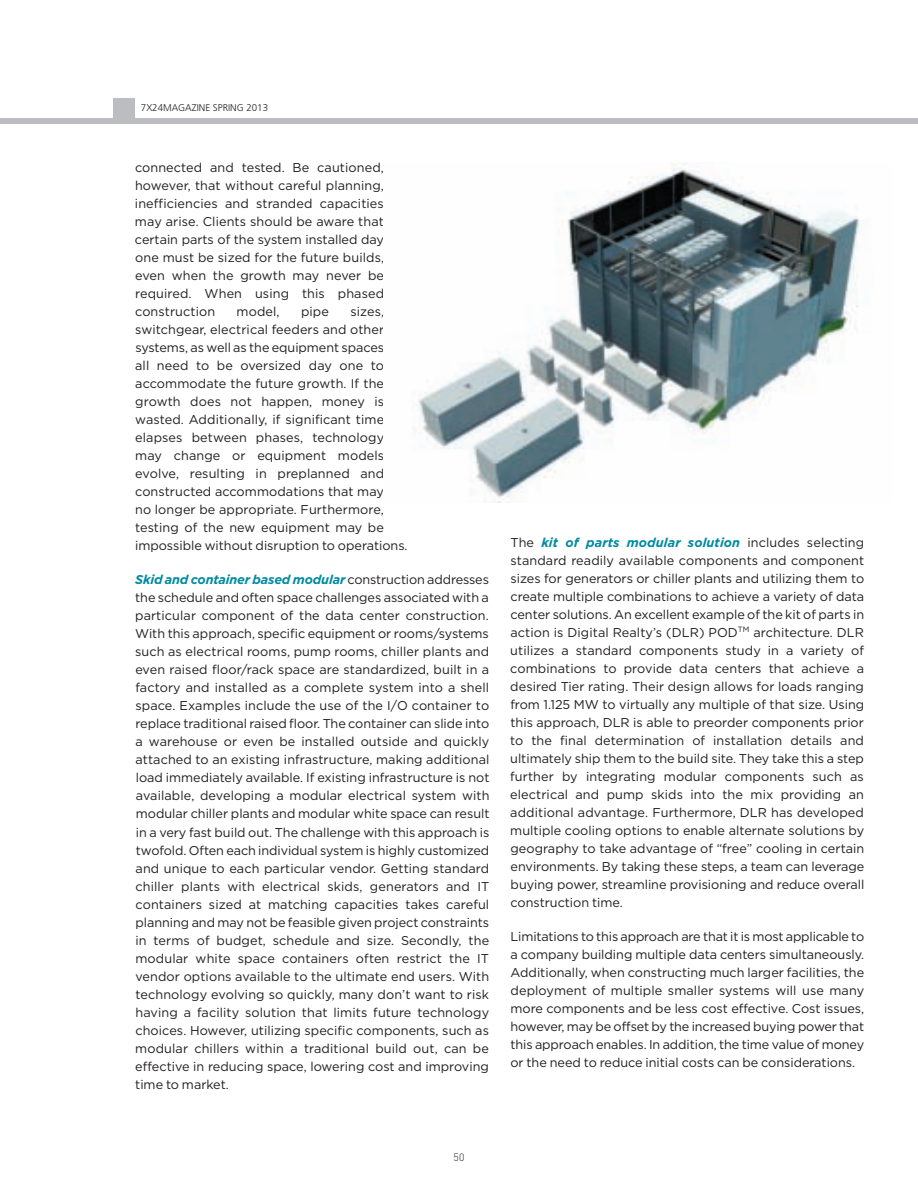
<style>
.page{position:relative;width:918px;height:1188px;background:#fff}
.page>*{position:absolute;margin:0;border:0;box-sizing:border-box;transform-origin:0 0}
.t1{font:12.75px/18px "Trio Gotham";letter-spacing:.01em;color:#231f20;text-align:justify}
.t2{font:300 10.5px "DIN";color:#231f20}
.t3{font:300 9.75px "Frutiger";color:#231f20}
.s1{font-weight:700;font-style:italic;color:#008ba1}
</style>
<div class="page">
<div style="left:0;top:119px;width:918px;height:5px;background:#bcbdc0"></div>
<div style="left:113px;top:98px;width:22px;height:23px;background:#bcbdc0"></div>
<img style="left:412px;top:162px;width:448px;height:340px">
<p class="t3" style="left:141px;top:104px;width:129px">7X24MAGAZINE SPRING 2013</p>
<p class="t1" style="left:135px;top:159px;width:251px">connected and tested. Be cautioned, however, that without careful planning, inefficiencies and stranded capacities may arise. Clients should be aware that certain parts of the system installed day one must be sized for the future builds, even when the growth may never be required. When using this phased construction</p>
<p class="t1" style="left:237px;top:303px;width:45px">model,</p>
<p class="t1" style="left:301px;top:303px;width:29px">pipe</p>
<p class="t1" style="left:135px;top:303px;width:274px;text-align:left;text-indent:215px">sizes, switchgear, electrical feeders and other systems, as well as the equipment spaces<br>all need to be oversized day one to accommodate the future growth. If the growth does not happen, money is wasted. Additionally, if significant time elapses between phases, technology may change or equipment models evolve, resulting in preplanned and constructed accommodations that may<br>no longer be appropriate. Furthermore, testing of the new equipment may be impossible without disruption to operations.</p>
<p class="t1" style="left:135px;top:571px;width:356px"><span class="s1">Skid and container based modular</span> construction addresses the schedule and often space challenges associated with a particular component of the data center construction.<br>With this approach, specific equipment or rooms/systems such as electrical rooms, pump rooms, chiller plants and even raised floor/rack space are standardized, built in a factory and installed as a complete system into a shell space. Examples include the use of the I/O container to replace traditional raised floor. The container can slide into a warehouse or even be installed outside and quickly attached to an existing infrastructure, making additional load immediately available. If existing infrastructure is not available, developing a modular electrical system with modular chiller plants and modular white space can result in a very fast build out. The challenge with this approach is twofold. Often each individual system is highly customized and unique to each particular vendor. Getting standard chiller plants with electrical skids, generators and IT containers sized at matching capacities takes careful planning and may not be feasible given project constraints in terms of budget, schedule and size. Secondly, the modular white space containers often restrict the IT vendor options available to the ultimate end users. With technology evolving so quickly, many don’t want to risk having a facility solution that limits future technology choices. However, utilizing specific components, such as modular chillers within a traditional build out, can be effective in reducing space, lowering cost and improving time to market.</p>
<p class="t1" style="left:510px;top:533px;width:356px">The <span class="s1">kit of parts modular solution</span> includes selecting standard readily available components and component sizes for generators or chiller plants and utilizing them to create multiple combinations to achieve a variety of data center solutions. An excellent example of the kit of parts in action is Digital Realty’s (DLR) POD<sup>TM</sup> architecture. DLR utilizes a standard components study in a variety of combinations to provide data centers that achieve a desired Tier rating. Their design allows for loads ranging from 1.125 MW to virtually any multiple of that size. Using this approach, DLR is able to preorder components prior to the final determination of installation details and ultimately ship them to the build site. They take this a step further by integrating modular components such as electrical and pump skids into the mix providing an additional advantage. Furthermore, DLR has developed multiple cooling options to enable alternate solutions by geography to take advantage of “free” cooling in certain environments. By taking these steps, a team can leverage buying power, streamline provisioning and reduce overall construction time.</p>
<p class="t1" style="left:510px;top:927px;width:355px">Limitations to this approach are that it is most applicable to a company building multiple data centers simultaneously.<br>Additionally, when constructing much larger facilities, the deployment of multiple smaller systems will use many more components and be less cost effective. Cost issues, however, may be offset by the increased buying power that this approach enables. In addition, the time value of money or the need to reduce initial costs can be considerations.</p>
<p class="t2" style="left:454px;top:1151px;width:12px">50</p>
</div>
